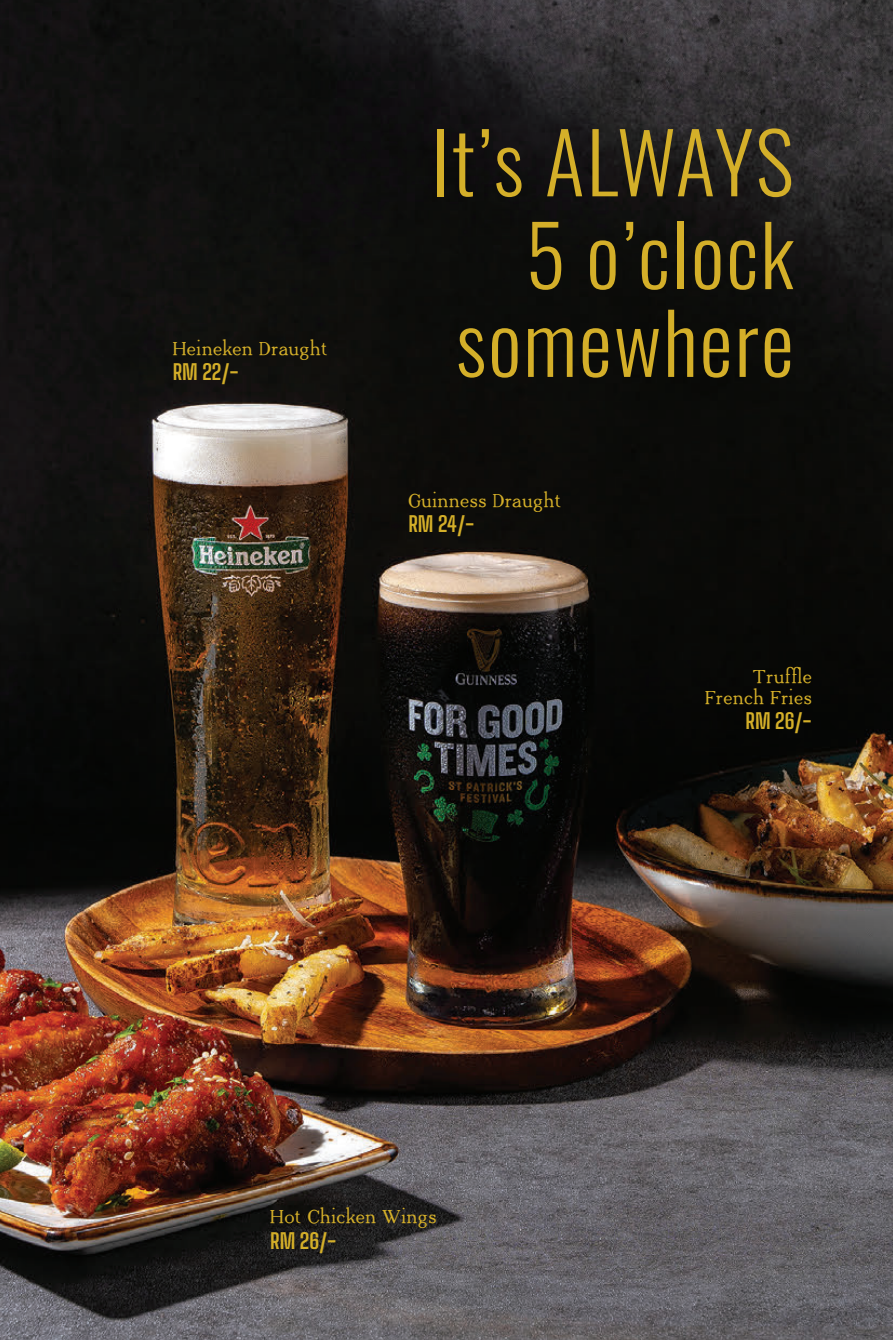
<style>
.page{position:relative;width:893px;height:1340px;background:#fff}
.page>*{position:absolute;margin:0;border:0;box-sizing:border-box;transform-origin:0 0}
.t1{font:82.95px/90.3px "Oswald";letter-spacing:.025em;color:#d4af29;text-align:right}
.t2{font:100 21px "Big Shoulders Text";color:#d4af29}
.t3{font:700 19.5px/21px "Adega Serif";letter-spacing:.05em;color:#d4af29;text-align:right}
</style>
<div class="page">
<img style="left:0;top:0;width:893px;height:1339px">
<p class="t3" style="left:173px;top:338px;width:156px">Heineken Draught</p>
<p class="t2" style="left:173px;top:357px;width:67px">RM 22/-</p>
<h1 class="t1" style="left:431px;top:109px;width:364px">It’s ALWAYS<br>5 o’clock somewhere</h1>
<p class="t3" style="left:408px;top:490px;width:154px">Guinness Draught</p>
<p class="t2" style="left:408px;top:509px;width:67px">RM 24/-</p>
<p class="t3" style="left:705px;top:665px;width:108px">Truffle<br>French Fries</p>
<p class="t2" style="left:745px;top:705px;width:67px">RM 26/-</p>
<p class="t3" style="left:270px;top:1206px;width:168px">Hot Chicken Wings</p>
<p class="t2" style="left:270px;top:1225px;width:67px">RM 26/-</p>
</div>
